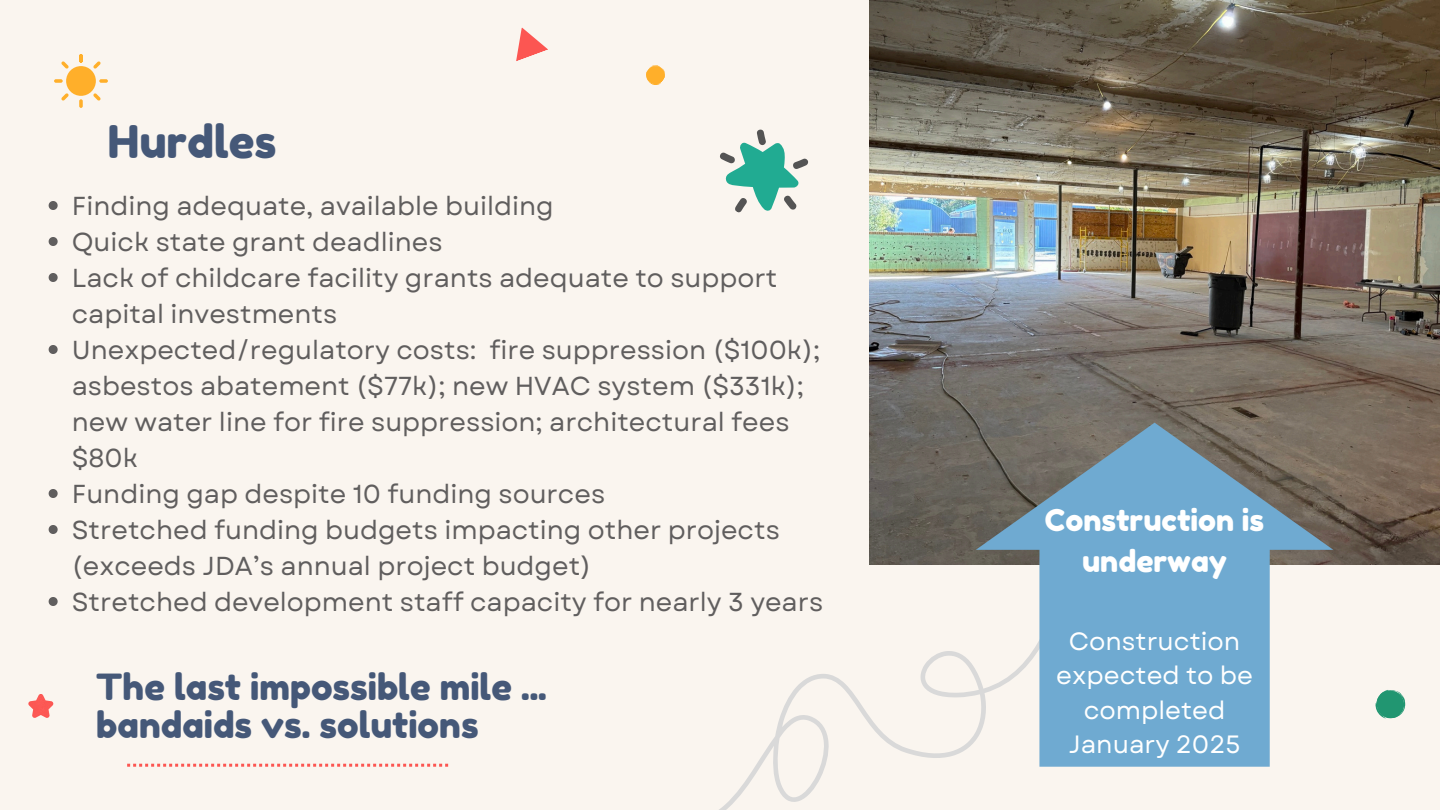
<style>
.page{position:relative;width:1440px;height:810px;background:#faf5ef}
.page>*{position:absolute;margin:0;border:0;box-sizing:border-box;transform-origin:0 0}
.t1{font:45px "Fredoka One";color:#455878}
.t2{font:36px/37.5px "Fredoka One";color:#455878}
.t3{font:30px/41.2px "Fredoka One";color:#fff;text-align:center}
.t4{font:26px/36px "Garet";color:#605e5e}
.t5{font:25px/34.5px "Garet";color:#fff;text-align:center}
</style>
<div class="page">
<svg style="left:127px;top:764px;width:321px;height:3px"></svg>
<svg style="left:28px;top:694px;width:26px;height:24px"></svg>
<svg style="left:719px;top:651px;width:257px;height:159px"></svg>
<svg style="left:720px;top:129px;width:88px;height:84px"></svg>
<svg style="left:1375px;top:690px;width:30px;height:28px"></svg>
<svg style="left:646px;top:65px;width:19px;height:20px"></svg>
<svg style="left:516px;top:27px;width:32px;height:34px"></svg>
<svg style="left:54px;top:54px;width:54px;height:54px"></svg>
<img style="left:869px;top:0;width:571px;height:565px">
<svg style="left:976px;top:423px;width:357px;height:344px;fill:#6faad1"></svg>
<svg style="left:49px;top:201px;width:9px;height:9px"></svg>
<svg style="left:49px;top:237px;width:9px;height:9px"></svg>
<svg style="left:49px;top:273px;width:9px;height:9px"></svg>
<svg style="left:49px;top:345px;width:9px;height:9px"></svg>
<svg style="left:49px;top:489px;width:9px;height:9px"></svg>
<svg style="left:49px;top:525px;width:9px;height:9px"></svg>
<svg style="left:49px;top:597px;width:9px;height:9px"></svg>
<h1 class="t1" style="left:108px;top:114px;width:170px">Hurdles</h1>
<p class="t4" style="left:72px;top:188px;width:483px">Finding adequate, available building</p>
<p class="t4" style="left:72px;top:224px;width:372px">Quick state grant deadlines</p>
<p class="t4" style="left:72px;top:260px;width:707px">Lack of childcare facility grants adequate to support capital investments</p>
<p class="t4" style="left:72px;top:332px;width:750px">Unexpected/regulatory costs: fire suppression ($100k); asbestos abatement ($77k); new HVAC system ($331k); new water line for fire suppression; architectural fees $80k</p>
<p class="t4" style="left:72px;top:476px;width:535px">Funding gap despite 10 funding sources</p>
<p class="t4" style="left:72px;top:512px;width:710px">Stretched funding budgets impacting other projects (exceeds JDA’s annual project budget)</p>
<p class="t4" style="left:72px;top:584px;width:753px">Stretched development staff capacity for nearly 3 years</p>
<p class="t2" style="left:96px;top:668px;width:452px">The last impossible mile ... bandaids vs. solutions</p>
<p class="t3" style="left:1045px;top:499px;width:221px">Construction is underway</p>
<p class="t5" style="left:1056px;top:624px;width:198px">Construction expected to be completed<br>January 2025</p>
</div>
